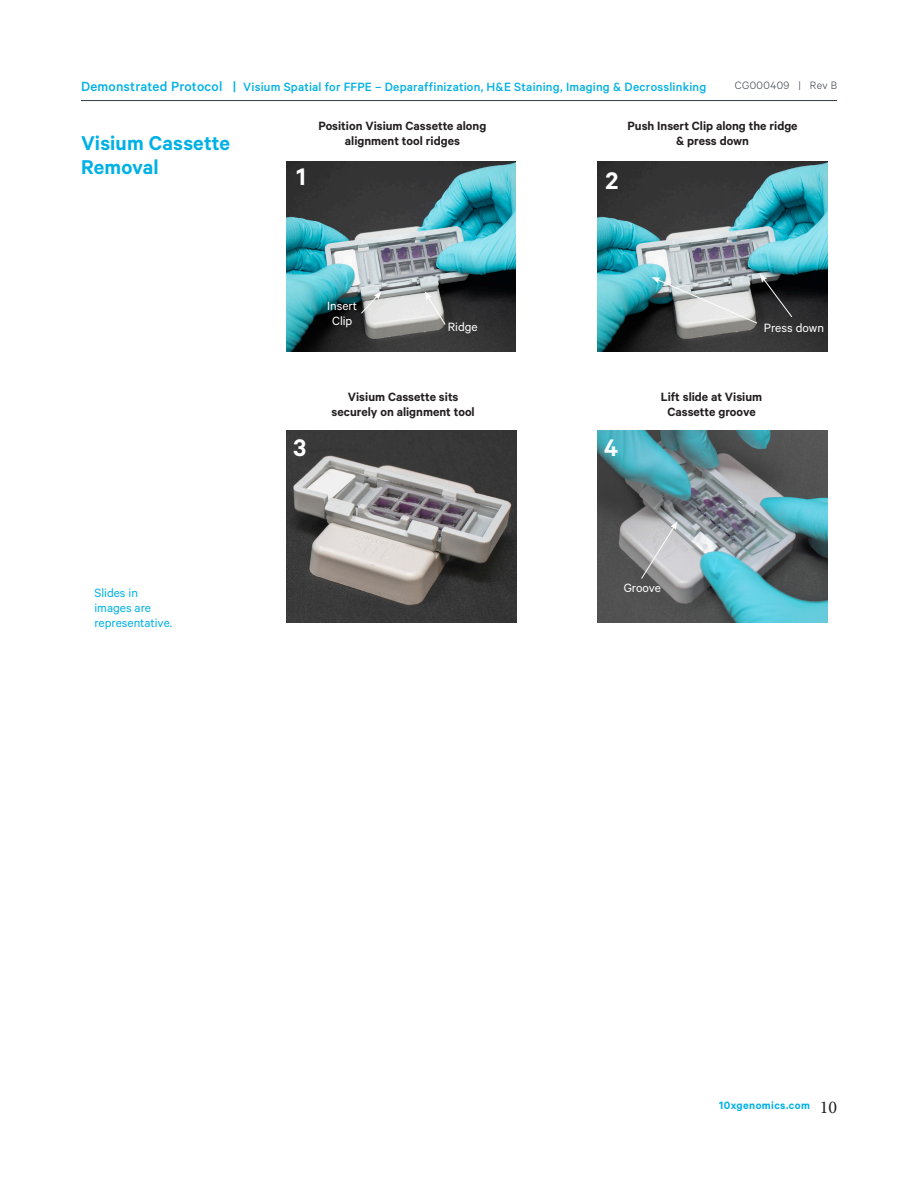
<style>
.page{position:relative;width:918px;height:1188px;background:#fff}
.page>*{position:absolute;margin:0;border:0;box-sizing:border-box;transform-origin:0 0}
.t1{font:600 27px "Calibre";color:#fff}
.Section_Header{font:600 22.5px/24px "Calibre";letter-spacing:.005em;color:#00b1e5}
.t2{font:18px "Minion Pro";color:#231f20}
.Small_Caption_-_Bold{font:600 13.5px/15px "Calibre";color:#231f20;text-align:center}
.t3{font:500 13.5px "Calibre";letter-spacing:.015em;color:#00b1e5}
.Small_Caption_-_Ligh{font:13.5px/15px "Calibre";color:#00b1e5}
.Small_Caption_-_Ligh-2{font:13.5px/15px "Calibre";color:#fff;text-align:center}
.t4{font:600 12px "Calibre";letter-spacing:.035em;color:#00b1e5}
.t5{font:300 12px "Calibre";letter-spacing:.035em;color:#2f3b41}
.s1{font-size:15px}
</style>
<div class="page">
<hr style="left:81px;top:100px;width:756px;height:1px;background:#2f3b41">
<img style="left:286px;top:430px;width:230px;height:192px">
<img style="left:598px;top:161px;width:229px;height:191px">
<img style="left:286px;top:161px;width:230px;height:191px">
<svg style="left:652px;top:274px;width:141px;height:50px;background:#888e8f"></svg>
<svg style="left:360px;top:291px;width:22px;height:23px"></svg>
<svg style="left:425px;top:291px;width:21px;height:35px"></svg>
<img style="left:598px;top:430px;width:229px;height:192px">
<svg style="left:641px;top:521px;width:37px;height:59px;background:#bfbec0"></svg>
<p class="t3" style="left:81px;top:79px;width:627px"><span class="s1">Demonstrated Protocol |</span> Visium Spatial for FFPE – Deparaffinization, H&amp;E Staining, Imaging &amp; Decrosslinking</p>
<p class="t5" style="left:735px;top:78px;width:104px">CG000409 | Rev B</p>
<p class="Section_Header" style="left:81px;top:131px;width:151px">Visium Cassette<br>Removal</p>
<p class="Small_Caption_-_Ligh" style="left:94px;top:585px;width:79px">Slides in images are representative.</p>
<p class="t1" style="left:297px;top:160px;width:11px">1</p>
<p class="Small_Caption_-_Bold" style="left:318px;top:118px;width:169px">Position Visium Cassette along alignment tool ridges</p>
<p class="Small_Caption_-_Ligh-2" style="left:327px;top:298px;width:32px">Insert<br>Clip</p>
<p class="Small_Caption_-_Ligh-2" style="left:448px;top:319px;width:31px">Ridge</p>
<p class="t1" style="left:294px;top:431px;width:14px">3</p>
<p class="Small_Caption_-_Bold" style="left:332px;top:389px;width:145px">Visium Cassette sits securely on alignment tool</p>
<p class="t1" style="left:606px;top:164px;width:14px">2</p>
<p class="Small_Caption_-_Bold" style="left:628px;top:118px;width:172px">Push Insert Clip along the ridge &amp; press down</p>
<p class="t1" style="left:604px;top:431px;width:16px">4</p>
<p class="Small_Caption_-_Ligh-2" style="left:764px;top:320px;width:62px">Press down</p>
<p class="Small_Caption_-_Bold" style="left:661px;top:389px;width:103px">Lift slide at Visium<br>Cassette groove</p>
<p class="Small_Caption_-_Ligh-2" style="left:624px;top:580px;width:39px">Groove</p>
<p class="t4" style="left:719px;top:1098px;width:92px">10xgenomics.com</p>
<h3 class="t2" style="left:820px;top:1095px;width:19px">10</h3>
</div>
